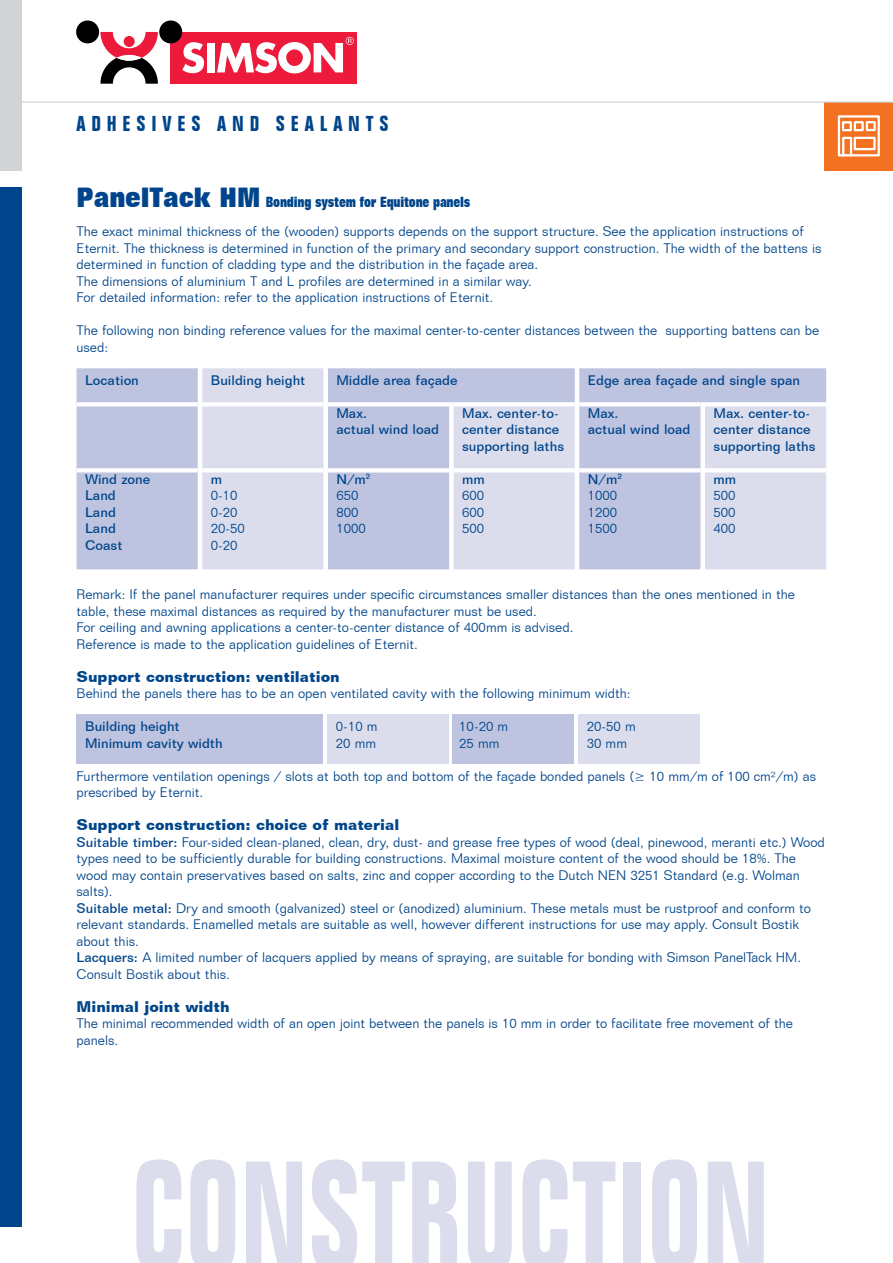
<style>
.page{position:relative;width:893px;height:1263px;background:#fff}
.page>*{position:absolute;margin:0;border:0;box-sizing:border-box;transform-origin:0 0}
.t1{font:700 condensed 150px "Folio BT";color:#dbddec;scale:.81 1}
.t2{font:700 condensed 21px "Folio BT";letter-spacing:.275em;color:#00458b}
.t3{font:700 15px "Folio BT";color:#00458b}
.t4{font:800 14.25px "Folio BT";letter-spacing:-.02em;color:#00458b;scale:.71 1}
.t5{font:300 13.5px/16.5px "Folio BT";color:#00458b}
.t6{font:500 13.5px/16.5px "Folio BT";color:#00458b}
.s1{font-size:27px}
.s2{font-weight:500}
</style>
<div class="page">
<div style="left:77px;top:714px;width:246px;height:50px;background:#bec4df"></div>
<div style="left:327px;top:714px;width:122px;height:50px;background:#dbddec"></div>
<div style="left:578px;top:714px;width:121px;height:50px;background:#dbddec"></div>
<div style="left:453px;top:714px;width:121px;height:50px;background:#bec4df"></div>
<div style="left:825px;top:102px;width:68px;height:68px;background:#f37121"></div>
<svg style="left:837px;top:115px;width:43px;height:42px"></svg>
<div style="left:0;top:0;width:21px;height:170px;background:#d1d3d4"></div>
<div style="left:0;top:187px;width:21px;height:1039px;background:#00458b"></div>
<hr style="left:0;top:101px;width:893px;height:2px;background:#d1d3d4">
<div style="left:77px;top:368px;width:121px;height:201px;background:#bec4df"></div>
<svg style="left:202px;top:368px;width:624px;height:201px;background:#ced2e6"></svg>
<svg style="left:77px;top:402px;width:121px;height:4px"></svg>
<hr style="left:202px;top:402px;width:121px;height:4px;background:#fff">
<svg style="left:328px;top:402px;width:121px;height:4px"></svg>
<svg style="left:449px;top:402px;width:5px;height:4px"></svg>
<svg style="left:454px;top:402px;width:121px;height:4px"></svg>
<svg style="left:579px;top:402px;width:121px;height:4px"></svg>
<svg style="left:700px;top:402px;width:5px;height:4px"></svg>
<svg style="left:705px;top:402px;width:121px;height:4px"></svg>
<svg style="left:77px;top:468px;width:121px;height:4px"></svg>
<hr style="left:202px;top:468px;width:121px;height:4px;background:#fff">
<svg style="left:328px;top:468px;width:121px;height:4px"></svg>
<hr style="left:454px;top:468px;width:121px;height:4px;background:#fff">
<svg style="left:579px;top:468px;width:121px;height:4px"></svg>
<hr style="left:705px;top:468px;width:121px;height:4px;background:#fff">
<div style="left:171px;top:32px;width:186px;height:52px;background:#ed1a3b"></div>
<svg style="left:182px;top:42px;width:22px;height:31px"></svg>
<div style="left:207px;top:43px;width:8px;height:29px;background:#fff"></div>
<svg style="left:100px;top:32px;width:58px;height:52px"></svg>
<div style="left:124px;top:36px;width:11px;height:11px;background:#ed1a3b;border-radius:50%"></div>
<div style="left:159px;top:20px;width:23px;height:23px;background:#000;border-radius:50%"></div>
<div style="left:76px;top:20px;width:23px;height:23px;background:#000;border-radius:50%"></div>
<svg style="left:117px;top:55px;width:25px;height:6px"></svg>
<svg style="left:217px;top:37px;width:137px;height:36px"></svg>
<h2 class="t2" style="left:77px;top:111px;width:314px">ADHESIVES AND SEALANTS</h2>
<p class="t4" style="left:77px;top:194px;width:556px"><span class="s1">PanelTack HM</span> Bonding system for Equitone panels</p>
<p class="t5" style="left:77px;top:223px;width:746px">The exact minimal thickness of the (wooden) supports depends on the support structure. See the application instructions of Eternit. The thickness is determined in function of the primary and secondary support construction. The width of the battens is determined in function of cladding type and the distribution in the façade area.<br>The dimensions of aluminium T and L profiles are determined in a similar way.<br>For detailed information: refer to the application instructions of Eternit.</p>
<p class="t5" style="left:77px;top:322px;width:744px">The following non binding reference values for the maximal center-to-center distances between the supporting battens can be used:</p>
<p class="t6" style="left:85px;top:372px;width:55px">Location</p>
<p class="t6" style="left:211px;top:372px;width:96px">Building height</p>
<p class="t6" style="left:336px;top:372px;width:123px">Middle area façade</p>
<p class="t6" style="left:588px;top:372px;width:214px">Edge area façade and single span</p>
<p class="t6" style="left:336px;top:405px;width:104px">Max.<br>actual wind load</p>
<p class="t6" style="left:462px;top:405px;width:104px">Max. center-to&shy;center distance supporting laths</p>
<p class="t6" style="left:588px;top:405px;width:104px">Max.<br>actual wind load</p>
<p class="t6" style="left:713px;top:405px;width:104px">Max. center-to&shy;center distance supporting laths</p>
<p class="t6" style="left:85px;top:471px;width:67px">Wind zone</p>
<p class="t6" style="left:211px;top:471px;width:13px">m</p>
<p class="t6" style="left:336px;top:471px;width:36px">N/m<sup>2</sup></p>
<p class="t6" style="left:462px;top:471px;width:24px">mm</p>
<p class="t6" style="left:588px;top:471px;width:36px">N/m<sup>2</sup></p>
<p class="t6" style="left:713px;top:471px;width:24px">mm</p>
<p class="t6" style="left:85px;top:487px;width:32px">Land</p>
<p class="t5" style="left:211px;top:487px;width:28px">0-10</p>
<p class="t5" style="left:336px;top:487px;width:24px">650</p>
<p class="t5" style="left:462px;top:487px;width:24px">600</p>
<p class="t5" style="left:588px;top:487px;width:31px">1000</p>
<p class="t5" style="left:713px;top:487px;width:24px">500</p>
<p class="t6" style="left:85px;top:504px;width:32px">Land</p>
<p class="t5" style="left:211px;top:504px;width:28px">0-20</p>
<p class="t5" style="left:336px;top:504px;width:24px">800</p>
<p class="t5" style="left:462px;top:504px;width:24px">600</p>
<p class="t5" style="left:588px;top:504px;width:31px">1200</p>
<p class="t5" style="left:713px;top:504px;width:24px">500</p>
<p class="t6" style="left:85px;top:520px;width:32px">Land</p>
<p class="t5" style="left:211px;top:520px;width:36px">20-50</p>
<p class="t5" style="left:336px;top:520px;width:31px">1000</p>
<p class="t5" style="left:462px;top:520px;width:24px">500</p>
<p class="t5" style="left:588px;top:520px;width:31px">1500</p>
<p class="t5" style="left:713px;top:520px;width:24px">400</p>
<p class="t6" style="left:85px;top:537px;width:39px">Coast</p>
<p class="t5" style="left:211px;top:537px;width:28px">0-20</p>
<p class="t5" style="left:77px;top:586px;width:720px">Remark: If the panel manufacturer requires under specific circumstances smaller distances than the ones mentioned in the table, these maximal distances as required by the manufacturer must be used.<br>For ceiling and awning applications a center-to-center distance of 400mm is advised.<br>Reference is made to the application guidelines of Eternit.</p>
<p class="t3" style="left:77px;top:667px;width:265px">Support construction: ventilation</p>
<p class="t5" style="left:77px;top:685px;width:555px">Behind the panels there has to be an open ventilated cavity with the following minimum width:</p>
<p class="t6" style="left:85px;top:718px;width:96px">Building height</p>
<p class="t5" style="left:336px;top:718px;width:43px">0-10 m</p>
<p class="t5" style="left:459px;top:718px;width:50px">10-20 m</p>
<p class="t5" style="left:587px;top:718px;width:50px">20-50 m</p>
<p class="t6" style="left:85px;top:735px;width:139px">Minimum cavity width</p>
<p class="t5" style="left:336px;top:735px;width:42px">20 mm</p>
<p class="t5" style="left:459px;top:735px;width:42px">25 mm</p>
<p class="t5" style="left:587px;top:735px;width:42px">30 mm</p>
<p class="t5" style="left:77px;top:768px;width:741px">Furthermore ventilation openings / slots at both top and bottom of the façade bonded panels (≥ 10 mm/m of 100 cm²/m) as prescribed by Eternit.</p>
<p class="t3" style="left:77px;top:816px;width:324px">Support construction: choice of material</p>
<p class="t5" style="left:77px;top:834px;width:750px"><span class="s2">Suitable timber:</span> Four-sided clean-planed, clean, dry, dust- and grease free types of wood (deal, pinewood, meranti etc.) Wood types need to be sufficiently durable for building constructions. Maximal moisture content of the wood should be 18%. The wood may contain preservatives based on salts, zinc and copper according to the Dutch NEN 3251 Standard (e.g. Wolman salts).<br><span class="s2">Suitable metal:</span> Dry and smooth (galvanized) steel or (anodized) aluminium. These metals must be rustproof and conform to relevant standards. Enamelled metals are suitable as well, however different instructions for use may apply. Consult Bostik about this.<br><span class="s2">Lacquers:</span> A limited number of lacquers applied by means of spraying, are suitable for bonding with Simson PanelTack HM.<br>Consult Bostik about this.</p>
<p class="t3" style="left:77px;top:997px;width:155px">Minimal joint width</p>
<p class="t5" style="left:77px;top:1015px;width:718px">The minimal recommended width of an open joint between the panels is 10 mm in order to facilitate free movement of the panels.</p>
<h1 class="t1" style="left:132px;top:1124px;width:775px">CONSTRUCTION</h1>
</div>
